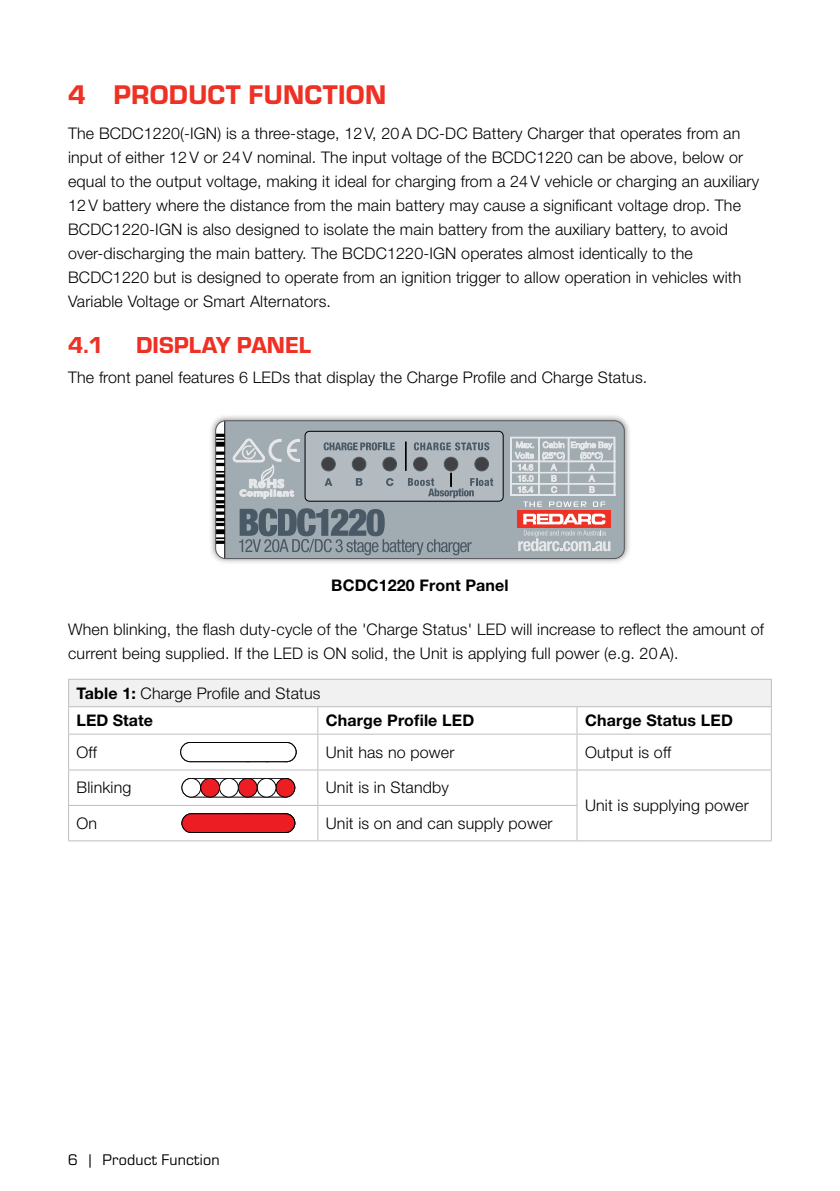
<style>
.page{position:relative;width:840px;height:1191px;background:#fff}
.page>*{position:absolute;margin:0;border:0;box-sizing:border-box;transform-origin:0 0}
.t1{font:28px "Eurostile Hea";letter-spacing:.01em;color:#ee3124}
.t2{font:24px "Eurostile Hea";color:#ee3124}
.t3{font:300 16px/24px "Helvetica Neue LT Std";letter-spacing:.01em;color:#000}
.t4{font:700 16px "Helvetica Neue LT Std";letter-spacing:.01em;color:#000}
.t5{font:16px "Eurostile";letter-spacing:.01em;color:#000}
.s1{font-weight:700}
</style>
<div class="page">
<div style="left:209px;top:414px;width:422px;height:151px;background:#000;opacity:.5"></div>
<div style="left:225px;top:421px;width:399px;height:137px;background:#a1abb2"></div>
<svg style="left:239px;top:508px;width:232px;height:47px;background:#828e97"></svg>
<div style="left:305px;top:431px;width:198px;height:70px;background:#b3bbc1;border-radius:4px"></div>
<div style="left:304px;top:431px;width:199px;height:70px;border:1px solid #000;border-radius:4px"></div>
<svg style="left:323px;top:442px;width:71px;height:8px"></svg>
<svg style="left:324px;top:478px;width:8px;height:8px"></svg>
<svg style="left:405px;top:442px;width:88px;height:56px"></svg>
<svg style="left:355px;top:478px;width:7px;height:8px"></svg>
<svg style="left:386px;top:478px;width:7px;height:8px"></svg>
<svg style="left:510px;top:437px;width:105px;height:70px;background:#b9c0c5"></svg>
<div style="left:517px;top:510px;width:94px;height:18px;background:#ee3124"></div>
<svg style="left:523px;top:513px;width:82px;height:11px"></svg>
<svg style="left:518px;top:530px;width:92px;height:21px;background:#b9c0c5"></svg>
<svg style="left:215px;top:421px;width:10px;height:137px"></svg>
<svg style="left:232px;top:438px;width:68px;height:61px;background:#b4bbc0"></svg>
<div style="left:321px;top:457px;width:14px;height:14px;background:#414042;border-radius:50%"></div>
<div style="left:321px;top:457px;width:14px;height:14px;border:1px solid #495965;border-radius:50%"></div>
<div style="left:352px;top:457px;width:14px;height:14px;background:#414042;border-radius:50%"></div>
<div style="left:352px;top:457px;width:14px;height:14px;border:1px solid #495965;border-radius:50%"></div>
<div style="left:382px;top:457px;width:14px;height:14px;background:#414042;border-radius:50%"></div>
<div style="left:382px;top:457px;width:14px;height:14px;border:1px solid #495965;border-radius:50%"></div>
<div style="left:413px;top:457px;width:14px;height:14px;background:#414042;border-radius:50%"></div>
<div style="left:413px;top:457px;width:14px;height:14px;border:1px solid #495965;border-radius:50%"></div>
<div style="left:444px;top:457px;width:13px;height:14px;background:#414042;border-radius:50%"></div>
<div style="left:443px;top:457px;width:15px;height:14px;border:1px solid #495965;border-radius:50%"></div>
<div style="left:474px;top:457px;width:14px;height:14px;background:#414042;border-radius:50%"></div>
<div style="left:474px;top:457px;width:14px;height:14px;border:1px solid #495965;border-radius:50%"></div>
<div style="left:215px;top:420px;width:409px;height:139px;border:1px solid #58595b;border-radius:10px"></div>
<div style="left:69px;top:679px;width:702px;height:27px;background:#f1f1f2"></div>
<hr style="left:68px;top:679px;width:91px;height:1px;background:#bcbec0">
<hr style="left:159px;top:679px;width:158px;height:1px;background:#bcbec0">
<hr style="left:317px;top:679px;width:259px;height:1px;background:#bcbec0">
<hr style="left:576px;top:679px;width:195px;height:1px;background:#bcbec0">
<hr style="left:68px;top:706px;width:91px;height:1px;background:#bcbec0">
<svg style="left:68px;top:680px;width:1px;height:53px"></svg>
<hr style="left:159px;top:706px;width:158px;height:1px;background:#bcbec0">
<hr style="left:317px;top:706px;width:259px;height:1px;background:#bcbec0">
<svg style="left:317px;top:707px;width:1px;height:26px"></svg>
<hr style="left:576px;top:706px;width:195px;height:1px;background:#bcbec0">
<svg style="left:576px;top:707px;width:1px;height:26px"></svg>
<hr style="left:68px;top:733px;width:91px;height:1px;background:#bcbec0">
<hr style="left:68px;top:734px;width:1px;height:35px;background:#bcbec0">
<hr style="left:159px;top:733px;width:158px;height:1px;background:#bcbec0">
<hr style="left:317px;top:733px;width:259px;height:1px;background:#bcbec0">
<hr style="left:317px;top:734px;width:1px;height:35px;background:#bcbec0">
<hr style="left:576px;top:733px;width:195px;height:1px;background:#bcbec0">
<hr style="left:576px;top:734px;width:1px;height:35px;background:#bcbec0">
<hr style="left:770px;top:734px;width:1px;height:35px;background:#bcbec0">
<hr style="left:68px;top:769px;width:91px;height:1px;background:#bcbec0">
<hr style="left:68px;top:770px;width:1px;height:35px;background:#bcbec0">
<hr style="left:159px;top:769px;width:158px;height:1px;background:#bcbec0">
<hr style="left:317px;top:769px;width:259px;height:1px;background:#bcbec0">
<hr style="left:317px;top:770px;width:1px;height:35px;background:#bcbec0">
<hr style="left:576px;top:769px;width:195px;height:1px;background:#bcbec0">
<hr style="left:576px;top:770px;width:1px;height:35px;background:#bcbec0">
<hr style="left:770px;top:770px;width:1px;height:35px;background:#bcbec0">
<hr style="left:770px;top:805px;width:1px;height:35px;background:#bcbec0">
<hr style="left:576px;top:840px;width:195px;height:1px;background:#bcbec0">
<hr style="left:68px;top:805px;width:91px;height:1px;background:#bcbec0">
<hr style="left:68px;top:806px;width:1px;height:34px;background:#bcbec0">
<hr style="left:159px;top:805px;width:158px;height:1px;background:#bcbec0">
<hr style="left:317px;top:805px;width:260px;height:1px;background:#bcbec0">
<hr style="left:317px;top:806px;width:1px;height:34px;background:#bcbec0">
<hr style="left:576px;top:806px;width:1px;height:34px;background:#bcbec0">
<hr style="left:68px;top:840px;width:91px;height:1px;background:#bcbec0">
<hr style="left:159px;top:840px;width:158px;height:1px;background:#bcbec0">
<hr style="left:317px;top:840px;width:259px;height:1px;background:#bcbec0">
<div style="left:180px;top:742px;width:116px;height:20px;border:1px solid #000;border-radius:10px"></div>
<svg style="left:182px;top:778px;width:112px;height:19px"></svg>
<div style="left:181px;top:778px;width:114px;height:19px;border:1px solid #000;border-radius:9px"></div>
<div style="left:182px;top:778px;width:19px;height:19px;background:#fff;border-radius:50%"></div>
<div style="left:181px;top:778px;width:20px;height:19px;border:1px solid #000;border-radius:50%"></div>
<div style="left:276px;top:778px;width:18px;height:19px;background:#ed1d24;border-radius:50%"></div>
<div style="left:275px;top:778px;width:20px;height:19px;border:1px solid #000;border-radius:50%"></div>
<div style="left:257px;top:778px;width:19px;height:19px;background:#fff;border-radius:50%"></div>
<div style="left:257px;top:778px;width:19px;height:19px;border:1px solid #000;border-radius:50%"></div>
<div style="left:238px;top:778px;width:19px;height:19px;background:#ed1d24;border-radius:50%"></div>
<div style="left:238px;top:778px;width:19px;height:19px;border:1px solid #000;border-radius:50%"></div>
<div style="left:219px;top:778px;width:19px;height:19px;background:#fff;border-radius:50%"></div>
<div style="left:219px;top:778px;width:19px;height:19px;border:1px solid #000;border-radius:50%"></div>
<div style="left:200px;top:778px;width:19px;height:19px;background:#ed1d24;border-radius:50%"></div>
<div style="left:200px;top:778px;width:20px;height:19px;border:1px solid #000;border-radius:50%"></div>
<div style="left:182px;top:813px;width:112px;height:19px;background:#ed1d24;border-radius:9px"></div>
<div style="left:181px;top:813px;width:114px;height:20px;border:1px solid #000;border-radius:9px"></div>
<h1 class="t1" style="left:68px;top:75px;width:319px">4 PRODUCT FUNCTION</h1>
<p class="t3" style="left:68px;top:121px;width:692px">The BCDC1220(-IGN) is a three-stage, 12V, 20A DC-DC Battery Charger that operates from an input of either 12V or 24V nominal. The input voltage of the BCDC1220 can be above, below or equal to the output voltage, making it ideal for charging from a 24V vehicle or charging an auxiliary 12V battery where the distance from the main battery may cause a significant voltage drop. The BCDC1220-IGN is also designed to isolate the main battery from the auxiliary battery, to avoid over-discharging the main battery. The BCDC1220-IGN operates almost identically to the BCDC1220 but is designed to operate from an ignition trigger to allow operation in vehicles with Variable Voltage or Smart Alternators.</p>
<h2 class="t2" style="left:68px;top:328px;width:37px">4.1</h2>
<h2 class="t2" style="left:136px;top:328px;width:176px">DISPLAY PANEL</h2>
<p class="t3" style="left:68px;top:365px;width:580px">The front panel features 6 LEDs that display the Charge Profile and Charge Status.</p>
<p class="t4" style="left:331px;top:575px;width:179px">BCDC1220 Front Panel</p>
<p class="t3" style="left:68px;top:617px;width:697px">When blinking, the flash duty-cycle of the 'Charge Status' LED will increase to reflect the amount of current being supplied. If the LED is ON solid, the Unit is applying full power (e.g. 20A).</p>
<p class="t3" style="left:77px;top:679px;width:245px;line-height:27.4px"><span class="s1">Table 1:</span> Charge Profile and Status<br><span class="s1">LED State</span></p>
<p class="t4" style="left:325px;top:710px;width:150px">Charge Profile LED</p>
<p class="t4" style="left:584px;top:710px;width:149px">Charge Status LED</p>
<p class="t3" style="left:77px;top:739px;width:22px">Off</p>
<p class="t3" style="left:325px;top:739px;width:130px">Unit has no power</p>
<p class="t3" style="left:584px;top:739px;width:88px">Output is off</p>
<p class="t3" style="left:77px;top:775px;width:56px">Blinking</p>
<p class="t3" style="left:325px;top:775px;width:125px">Unit is in Standby</p>
<p class="t3" style="left:584px;top:793px;width:165px">Unit is supplying power</p>
<p class="t3" style="left:77px;top:811px;width:22px">On</p>
<p class="t3" style="left:325px;top:811px;width:228px">Unit is on and can supply power</p>
<p class="t5" style="left:68px;top:1149px;width:153px">6 | Product Function</p>
</div>
